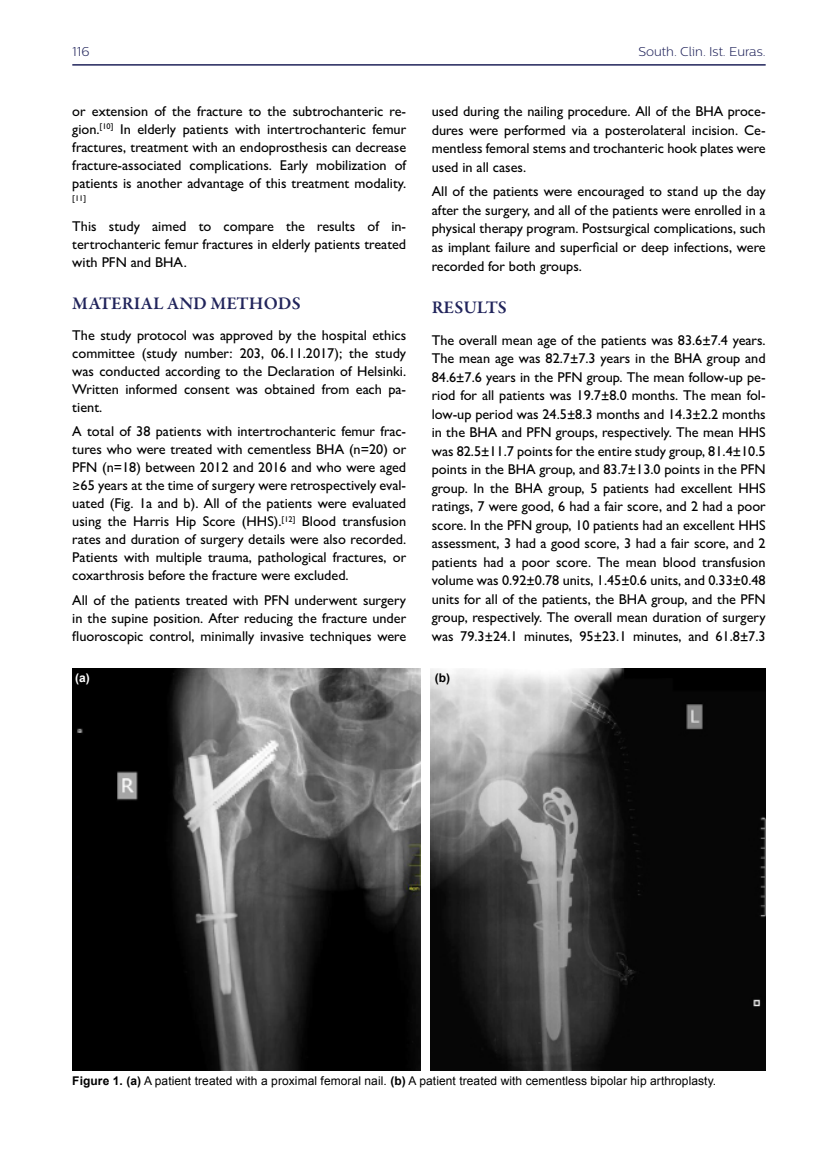
<style>
.page{position:relative;width:838px;height:1170px;background:#fff}
.page>*{position:absolute;margin:0;border:0;box-sizing:border-box;transform-origin:0 0}
.t1{font:600 18px "Garamond Premr Pro";letter-spacing:.005em;color:#21245b}
.t2{font:500 14.25px/18.5px "Gill Sans MT Pro";color:#000;text-align:justify}
.t3{font:300 12.75px "Centrale Sans";color:#21245b}
.t4{font:12px "Arial";letter-spacing:.005em;color:#000}
.t5{font:700 12px "Arial";color:#fff}
.t6{font:700 12px "Arial";color:#000}
.t7{font:500 8.25px "Gill Sans MT Pro";color:#000}
.s1{font-weight:700}
</style>
<div class="page">
<hr style="left:72px;top:64px;width:693px;height:2px;background:#21245b">
<img style="left:72px;top:668px;width:349px;height:402px">
<img style="left:430px;top:668px;width:335px;height:402px">
<p class="t3" style="left:72px;top:45px;width:19px">116</p>
<p class="t3" style="left:638px;top:45px;width:129px">South. Clin. Ist. Euras.</p>
<p class="t2" style="left:72px;top:102px;width:335px;line-height:18px">or extension of the fracture to the subtrochanteric re&shy;gion.<sup>[10]</sup> In elderly patients with intertrochanteric femur fractures, treatment with an endoprosthesis can decrease fracture-associated complications. Early mobilization of patients is another advantage of this treatment modality.</p>
<p class="t7" style="left:72px;top:194px;width:15px">[11]</p>
<p class="t2" style="left:72px;top:216px;width:335px;line-height:18px">This study aimed to compare the results of in&shy;tertrochanteric femur fractures in elderly patients treated with PFN and BHA.</p>
<p class="t1" style="left:72px;top:292px;width:230px">MATERIAL AND METHODS</p>
<p class="t2" style="left:72px;top:326px;width:335px;line-height:18px">The study protocol was approved by the hospital ethics committee (study number: 203, 06.11.2017); the study was conducted according to the Declaration of Helsinki.<br>Written informed consent was obtained from each pa&shy;tient.</p>
<p class="t2" style="left:72px;top:422px;width:335px;line-height:18px">A total of 38 patients with intertrochanteric femur frac&shy;tures who were treated with cementless BHA (n=20) or PFN (n=18) between 2012 and 2016 and who were aged ≥65 years at the time of surgery were retrospectively eval&shy;uated (Fig. 1a and b). All of the patients were evaluated using the Harris Hip Score (HHS).<sup>[12]</sup> Blood transfusion rates and duration of surgery details were also recorded.<br>Patients with multiple trauma, pathological fractures, or coxarthrosis before the fracture were excluded.</p>
<p class="t2" style="left:72px;top:590px;width:335px;line-height:18px">All of the patients treated with PFN underwent surgery in the supine position. After reducing the fracture under fluoroscopic control, minimally invasive techniques were</p>
<p class="t2" style="left:432px;top:102px;width:335px">used during the nailing procedure. All of the BHA proce&shy;dures were performed via a posterolateral incision. Ce&shy;mentless femoral stems and trochanteric hook plates were used in all cases.</p>
<p class="t2" style="left:432px;top:182px;width:335px">All of the patients were encouraged to stand up the day after the surgery, and all of the patients were enrolled in a physical therapy program. Postsurgical complications, such as implant failure and superficial or deep infections, were recorded for both groups.</p>
<p class="t1" style="left:432px;top:297px;width:77px">RESULTS</p>
<p class="t2" style="left:432px;top:330px;width:335px">The overall mean age of the patients was 83.6±7.4 years.<br>The mean age was 82.7±7.3 years in the BHA group and 84.6±7.6 years in the PFN group. The mean follow-up pe&shy;riod for all patients was 19.7±8.0 months. The mean fol&shy;low-up period was 24.5±8.3 months and 14.3±2.2 months in the BHA and PFN groups, respectively. The mean HHS was 82.5±11.7 points for the entire study group, 81.4±10.5 points in the BHA group, and 83.7±13.0 points in the PFN group. In the BHA group, 5 patients had excellent HHS ratings, 7 were good, 6 had a fair score, and 2 had a poor score. In the PFN group, 10 patients had an excellent HHS assessment, 3 had a good score, 3 had a fair score, and 2 patients had a poor score. The mean blood transfusion volume was 0.92±0.78 units, 1.45±0.6 units, and 0.33±0.48 units for all of the patients, the BHA group, and the PFN group, respectively. The overall mean duration of surgery was 79.3±24.1 minutes, 95±23.1 minutes, and 61.8±7.3</p>
<p class="t5" style="left:75px;top:669px;width:16px">(a)</p>
<p class="t6" style="left:435px;top:669px;width:17px">(b)</p>
<p class="t4" style="left:72px;top:1072px;width:645px"><span class="s1">Figure 1. (a)</span> A patient treated with a proximal femoral nail. <span class="s1">(b)</span> A patient treated with cementless bipolar hip arthroplasty.</p>
</div>
